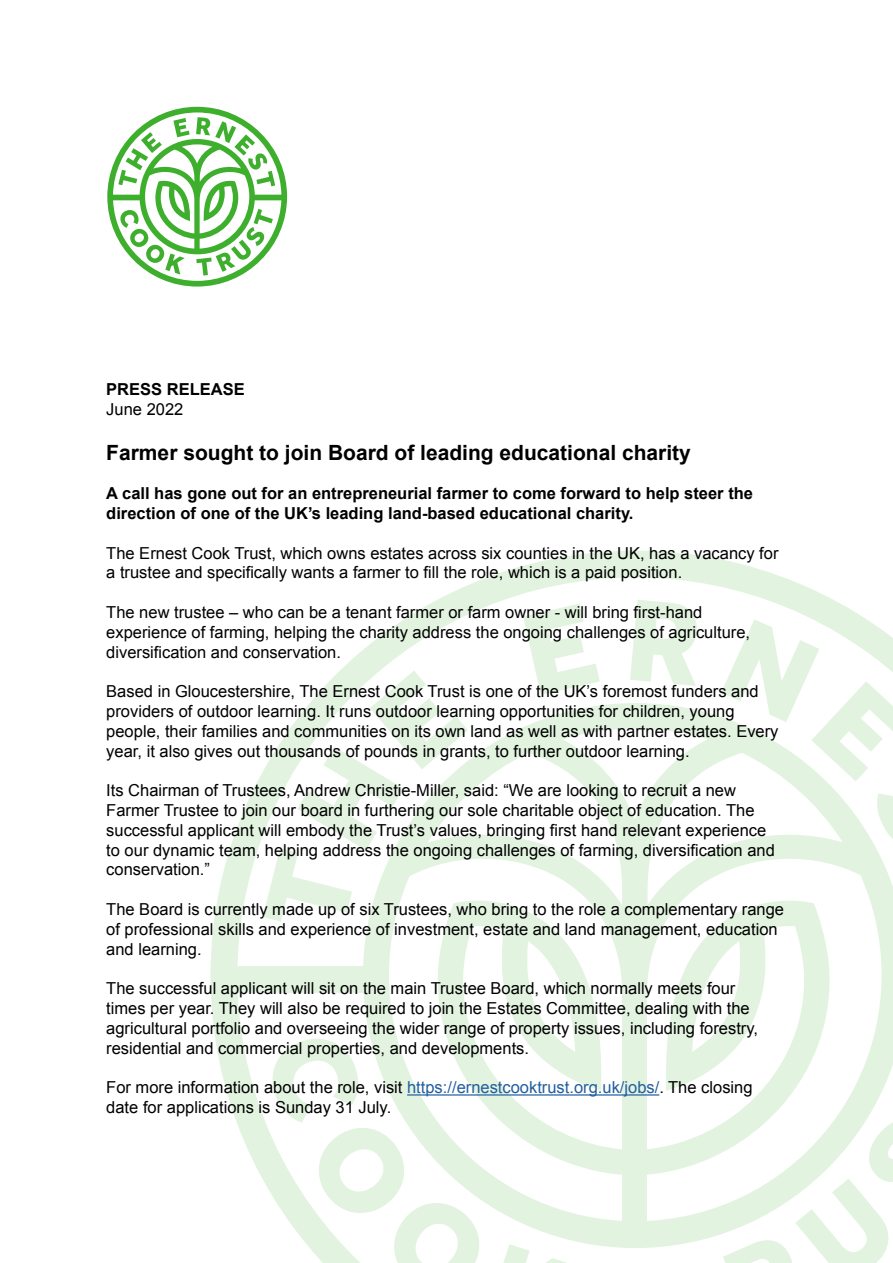
<style>
.page{position:relative;width:893px;height:1263px;background:#fff}
.page>*{position:absolute;margin:0;border:0;box-sizing:border-box;transform-origin:0 0}
.t1{font:700 21px "Arial";color:#000}
.t2{font:16.5px/19.8px "Arial";color:#000}
.t3{font:700 16.5px/19.8px "Arial";color:#000}
.s1{color:#215e9e}
</style>
<div class="page">
<svg style="left:211px;top:551px;width:682px;height:712px"></svg>
<svg style="left:107px;top:107px;width:180px;height:180px"></svg>
<hr style="left:407px;top:1094px;width:252px;height:1px;background:#215e9e">
<p class="t3" style="left:106px;top:380px;width:140px">PRESS RELEASE</p>
<p class="t2" style="left:106px;top:399px;width:79px">June 2022</p>
<p class="t1" style="left:106px;top:438px;width:586px">Farmer sought to join Board of leading educational charity</p>
<p class="t3" style="left:106px;top:484px;width:648px">A call has gone out for an entrepreneurial farmer to come forward to help steer the direction of one of the UK’s leading land-based educational charity.</p>
<p class="t2" style="left:106px;top:543px;width:674px">The Ernest Cook Trust, which owns estates across six counties in the UK, has a vacancy for a trustee and specifically wants a farmer to fill the role, which is a paid position.</p>
<p class="t2" style="left:106px;top:602px;width:645px">The new trustee – who can be a tenant farmer or farm owner - will bring first-hand experience of farming, helping the charity address the ongoing challenges of agriculture, diversification and conservation.</p>
<p class="t2" style="left:106px;top:682px;width:674px">Based in Gloucestershire, The Ernest Cook Trust is one of the UK’s foremost funders and providers of outdoor learning. It runs outdoor learning opportunities for children, young people, their families and communities on its own land as well as with partner estates. Every year, it also gives out thousands of pounds in grants, to further outdoor learning.</p>
<p class="t2" style="left:106px;top:781px;width:670px">Its Chairman of Trustees, Andrew Christie-Miller, said: “We are looking to recruit a new Farmer Trustee to join our board in furthering our sole charitable object of education. The successful applicant will embody the Trust’s values, bringing first hand relevant experience to our dynamic team, helping address the ongoing challenges of farming, diversification and conservation.”</p>
<p class="t2" style="left:106px;top:899px;width:679px">The Board is currently made up of six Trustees, who bring to the role a complementary range of professional skills and experience of investment, estate and land management, education and learning.</p>
<p class="t2" style="left:106px;top:979px;width:653px">The successful applicant will sit on the main Trustee Board, which normally meets four times per year. They will also be required to join the Estates Committee, dealing with the agricultural portfolio and overseeing the wider range of property issues, including forestry, residential and commercial properties, and developments.</p>
<p class="t2" style="left:106px;top:1078px;width:648px">For more information about the role, visit <span class="s1">https://ernestcooktrust.org.uk/jobs/</span>. The closing date for applications is Sunday 31 July.</p>
</div>
